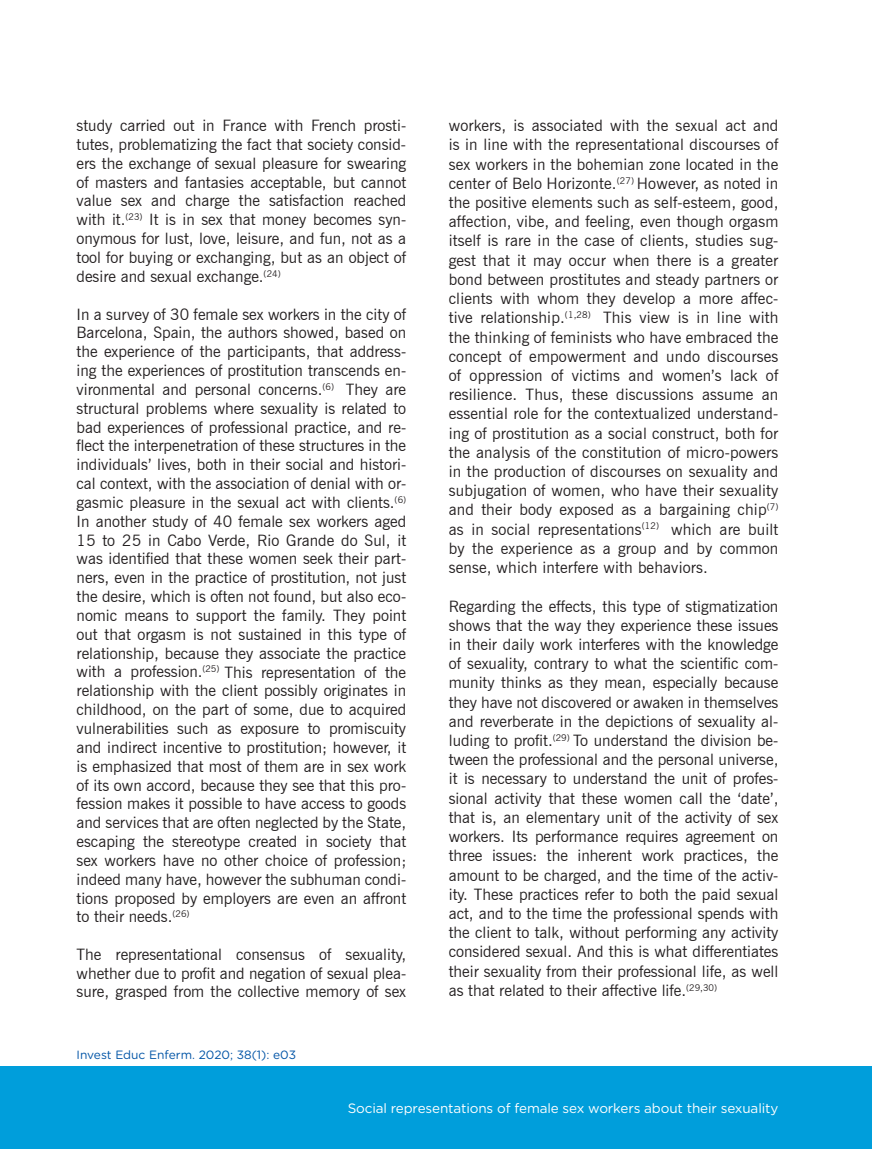
<style>
.page{position:relative;width:872px;height:1149px;background:#fff}
.page>*{position:absolute;margin:0;border:0;box-sizing:border-box;transform-origin:0 0}
.t1{font:15.75px/19.2px "News Gothic BT";color:#231f20;text-align:justify}
.t2{font:13.5px "Gotham Rounded";letter-spacing:-.01em;color:#fff}
.t3{font:12px "Gotham Rounded";color:#0054a6}
</style>
<div class="page">
<div style="left:0;top:1065px;width:871px;height:83px;background:#009edb"></div>
<p class="t1" style="left:77px;top:116px;width:331px;line-height:18.8px">study carried out in France with French prosti&shy;tutes, problematizing the fact that society consid&shy;ers the exchange of sexual pleasure for swearing of masters and fantasies acceptable, but cannot value sex and charge the satisfaction reached with it.<sup>(23)</sup> It is in sex that money becomes syn&shy;onymous for lust, love, leisure, and fun, not as a tool for buying or exchanging, but as an object of desire and sexual exchange.<sup>(24)</sup></p>
<p class="t1" style="left:77px;top:304px;width:331px;line-height:18.8px">In a survey of 30 female sex workers in the city of Barcelona, Spain, the authors showed, based on the experience of the participants, that address&shy;ing the experiences of prostitution transcends en&shy;vironmental and personal concerns.<sup>(6)</sup> They are structural problems where sexuality is related to bad experiences of professional practice, and re&shy;flect the interpenetration of these structures in the individuals’ lives, both in their social and histori&shy;cal context, with the association of denial with or&shy;gasmic pleasure in the sexual act with clients.<sup>(6)<br></sup>In another study of 40 female sex workers aged 15 to 25 in Cabo Verde, Rio Grande do Sul, it was identified that these women seek their part&shy;ners, even in the practice of prostitution, not just the desire, which is often not found, but also eco&shy;nomic means to support the family. They point out that orgasm is not sustained in this type of relationship, because they associate the practice with a profession.<sup>(25)</sup> This representation of the relationship with the client possibly originates in childhood, on the part of some, due to acquired vulnerabilities such as exposure to promiscuity and indirect incentive to prostitution; however, it is emphasized that most of them are in sex work of its own accord, because they see that this pro&shy;fession makes it possible to have access to goods and services that are often neglected by the State, escaping the stereotype created in society that sex workers have no other choice of profession; indeed many have, however the subhuman condi&shy;tions proposed by employers are even an affront to their needs.<sup>(26)</sup></p>
<p class="t1" style="left:77px;top:944px;width:331px;line-height:18.8px">The representational consensus of sexuality, whether due to profit and negation of sexual plea&shy;sure, grasped from the collective memory of sex</p>
<p class="t3" style="left:77px;top:1046px;width:221px">Invest Educ Enferm. 2020; 38(1): e03</p>
<p class="t1" style="left:449px;top:116px;width:331px">workers, is associated with the sexual act and is in line with the representational discourses of sex workers in the bohemian zone located in the center of Belo Horizonte.<sup>(27)</sup> However, as noted in the positive elements such as self-esteem, good, affection, vibe, and feeling, even though orgasm itself is rare in the case of clients, studies sug&shy;gest that it may occur when there is a greater bond between prostitutes and steady partners or clients with whom they develop a more affec&shy;tive relationship.<sup>(1,28)</sup> This view is in line with the thinking of feminists who have embraced the concept of empowerment and undo discourses of oppression of victims and women’s lack of resilience. Thus, these discussions assume an essential role for the contextualized understand&shy;ing of prostitution as a social construct, both for the analysis of the constitution of micro-powers in the production of discourses on sexuality and subjugation of women, who have their sexuality and their body exposed as a bargaining chip<sup>(7) </sup>as in social representations<sup>(12)</sup> which are built by the experience as a group and by common sense, which interfere with behaviors.</p>
<p class="t1" style="left:449px;top:596px;width:331px">Regarding the effects, this type of stigmatization shows that the way they experience these issues in their daily work interferes with the knowledge of sexuality, contrary to what the scientific com&shy;munity thinks as they mean, especially because they have not discovered or awaken in themselves and reverberate in the depictions of sexuality al&shy;luding to profit.<sup>(29)</sup> To understand the division be&shy;tween the professional and the personal universe, it is necessary to understand the unit of profes&shy;sional activity that these women call the ‘date’, that is, an elementary unit of the activity of sex workers. Its performance requires agreement on three issues: the inherent work practices, the amount to be charged, and the time of the activ&shy;ity. These practices refer to both the paid sexual act, and to the time the professional spends with the client to talk, without performing any activity considered sexual. And this is what differentiates their sexuality from their professional life, as well as that related to their affective life.<sup>(29,30)</sup></p>
<p class="t2" style="left:348px;top:1098px;width:432px">Social representations of female sex workers about their sexuality</p>
</div>
